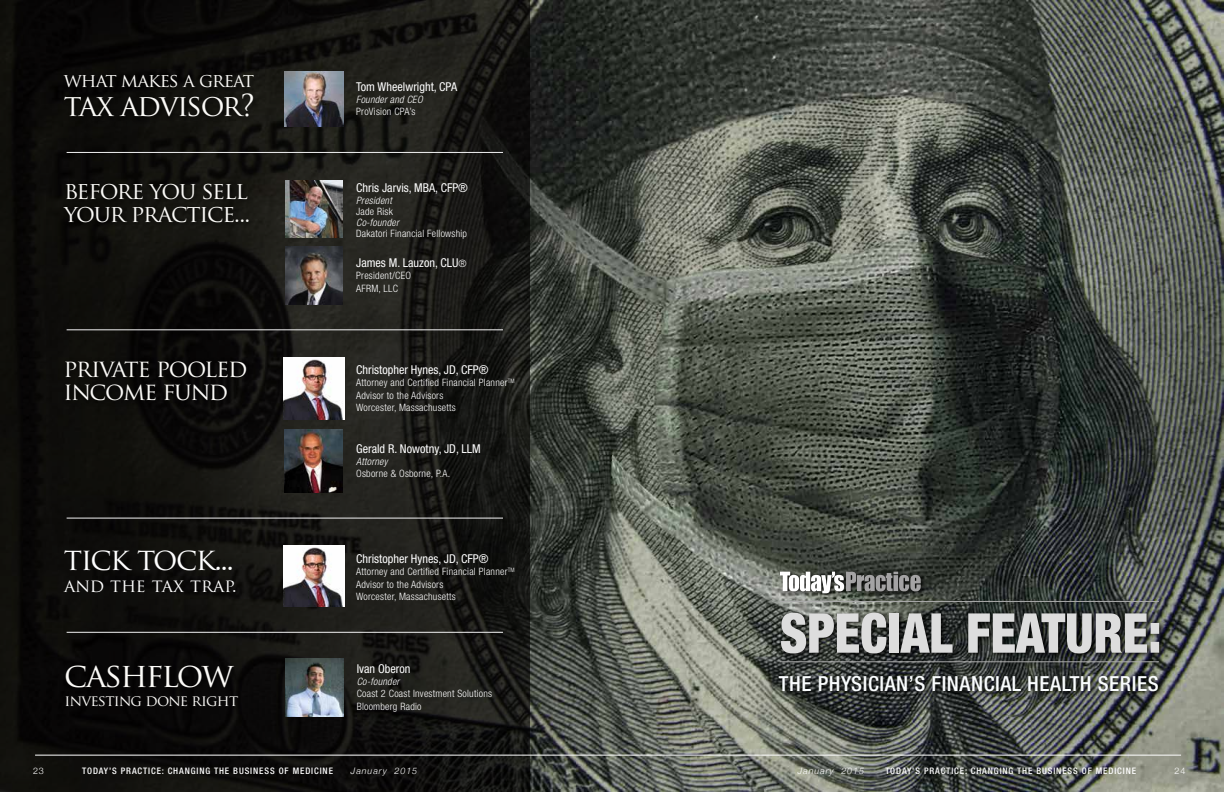
<style>
.page{position:relative;width:1224px;height:792px;background:#fff}
.page>*{position:absolute;margin:0;border:0;box-sizing:border-box;transform-origin:0 0}
.t1{font:900 condensed 55px "Helvetica Neue LT Std";color:#ddd;scale:.93 1}
.t2{font:33px "Trajan Pro";letter-spacing:-.055em;color:#fcfbf8}
.t3{font:30.1px "Trajan Pro";letter-spacing:-.05em;color:#fff}
.t4{font:29.6px "Trajan Pro";letter-spacing:-.055em;color:#fcfbf8}
.t5{font:23.9px/23.5px "Trajan Pro";letter-spacing:-.05em;color:#fcfbf8}
.t6{font:23.4px/23px "Trajan Pro";letter-spacing:-.05em;color:#fcfbf8}
.t7{font:500 condensed 20.8px "Helvetica Neue LT Std";letter-spacing:.025em;color:#fafdfe}
.t8{font:18.7px "Trajan Pro";letter-spacing:-.05em;color:#fcfbf8}
.t9{font:17.9px "Trajan Pro";color:#fff}
.t10{font:15.1px "Trajan Pro";letter-spacing:-.05em;color:#fcfbf8}
.t11{font:condensed 12.2px "Helvetica Neue LT Std";color:#fff}
.t12{font:300 condensed 10.2px/12.2px "Helvetica Neue LT Std";letter-spacing:.025em;color:#fff}
.t13{font:italic 300 condensed 10.2px "Helvetica Neue LT Std";letter-spacing:.025em;color:#fff}
.t14{font:500 condensed 9px "Helvetica Neue LT Std";letter-spacing:.1em;color:#fff}
.t15{font:italic 300 9px "Helvetica Neue";letter-spacing:.1em;color:#fff}
.t16{font:300 9px "Helvetica Neue";color:#fff}
.s1{font-weight:300;font-size:10.2px}
</style>
<div class="page">
<img style="left:530px;top:0;width:694px;height:792px">
<svg style="left:0;top:0;width:530px;height:792px;fill:#11100d"></svg>
<img style="left:775px;top:567px;width:393px;height:137px">
<svg style="left:780px;top:572px;width:141px;height:21px"></svg>
<hr style="left:780px;top:601px;width:379px;height:1px;background:#ababab">
<hr style="left:780px;top:662px;width:379px;height:1px;background:#ababab">
<div style="left:59px;top:653px;width:183px;height:50px;background:#080606"></div>
<img style="left:285px;top:658px;width:59px;height:58px">
<img style="left:285px;top:71px;width:58px;height:56px">
<img style="left:59px;top:66px;width:207px;height:66px">
<img style="left:59px;top:173px;width:199px;height:63px">
<img style="left:285px;top:180px;width:58px;height:57px">
<img style="left:285px;top:247px;width:58px;height:57px">
<div style="left:59px;top:351px;width:195px;height:63px;background:#0b0a08"></div>
<img style="left:285px;top:430px;width:57px;height:62px">
<img style="left:283px;top:358px;width:62px;height:61px">
<img style="left:283px;top:545px;width:62px;height:62px">
<hr style="left:67px;top:152px;width:436px;height:1px;background:#f2f2f3">
<hr style="left:67px;top:330px;width:436px;height:1px;background:#f2f2f3">
<hr style="left:67px;top:518px;width:436px;height:1px;background:#f2f2f3">
<hr style="left:67px;top:632px;width:436px;height:1px;background:#f2f2f3">
<hr style="left:35px;top:755px;width:1146px;height:1px;background:#fff">
<h3 class="t8" style="left:64px;top:69px;width:192px">WHAT MAKES A GREAT</h3>
<h3 class="t4" style="left:64px;top:87px;width:192px">TAX ADVISOR?</h3>
<p class="t11" style="left:356px;top:79px;width:102px">Tom Wheelwright, CPA</p>
<p class="t13" style="left:356px;top:93px;width:68px">Founder and CEO</p>
<p class="t12" style="left:356px;top:105px;width:61px">ProVision CPA’s</p>
<h3 class="t6" style="left:64px;top:178px;width:188px">BEFORE YOU SELL<br>YOUR PRACTICE...</h3>
<p class="t11" style="left:356px;top:181px;width:113px">Chris Jarvis, MBA, CFP®</p>
<p class="t13" style="left:356px;top:194px;width:37px">President</p>
<p class="t12" style="left:356px;top:205px;width:38px">Jade Risk</p>
<p class="t13" style="left:356px;top:216px;width:44px">Co-founder</p>
<p class="t12" style="left:356px;top:227px;width:113px">Dakatori Financial Fellowship</p>
<p class="t11" style="left:356px;top:256px;width:112px">James M. Lauzon, CLU<span class="s1">®</span></p>
<p class="t12" style="left:356px;top:270px;width:56px">President/CEO<br>AFRM, LLC</p>
<h3 class="t5" style="left:64px;top:356px;width:185px">PRIVATE POOLED<br>INCOME FUND</h3>
<h3 class="t3" style="left:64px;top:540px;width:172px">TICK TOCK...</h3>
<h3 class="t9" style="left:64px;top:574px;width:174px">AND THE TAX TRAP.</h3>
<p class="t11" style="left:356px;top:363px;width:134px">Christopher Hynes, JD, CFP®</p>
<p class="t12" style="left:356px;top:377px;width:160px">Attorney and Certified Financial Planner<sup>TM<br></sup>Advisor to the Advisors<br>Worcester, Massachusetts</p>
<p class="t11" style="left:356px;top:441px;width:126px">Gerald R. Nowotny, JD, LLM</p>
<p class="t13" style="left:356px;top:456px;width:33px">Attorney</p>
<p class="t12" style="left:356px;top:467px;width:96px">Osborne &amp; Osborne, P.A.</p>
<p class="t11" style="left:356px;top:552px;width:134px">Christopher Hynes, JD, CFP®</p>
<p class="t12" style="left:356px;top:566px;width:160px">Attorney and Certified Financial Planner<sup>TM<br></sup>Advisor to the Advisors<br>Worcester, Massachusetts</p>
<h1 class="t1" style="left:780px;top:599px;width:412px">SPECIAL FEATURE:</h1>
<p class="t11" style="left:357px;top:662px;width:55px">Ivan Oberon</p>
<p class="t13" style="left:357px;top:676px;width:44px">Co-founder</p>
<p class="t12" style="left:357px;top:688px;width:137px">Coast 2 Coast Investment Solutions<br>Bloomberg Radio</p>
<h2 class="t2" style="left:64px;top:654px;width:171px">CASHFLOW</h2>
<h3 class="t7" style="left:779px;top:672px;width:381px">THE PHYSICIAN’S FINANCIAL HEALTH SERIES</h3>
<h3 class="t10" style="left:65px;top:691px;width:175px">INVESTING DONE RIGHT</h3>
<p class="t16" style="left:33px;top:764px;width:12px">23</p>
<p class="t14" style="left:82px;top:766px;width:252px">TODAY’S PRACTICE: CHANGING THE BUSINESS OF MEDICINE</p>
<p class="t15" style="left:351px;top:764px;width:68px">January 2015</p>
<p class="t15" style="left:798px;top:764px;width:68px">January 2015</p>
<p class="t14" style="left:885px;top:766px;width:252px">TODAY’S PRACTICE: CHANGING THE BUSINESS OF MEDICINE</p>
<p class="t16" style="left:1174px;top:764px;width:12px">24</p>
</div>
